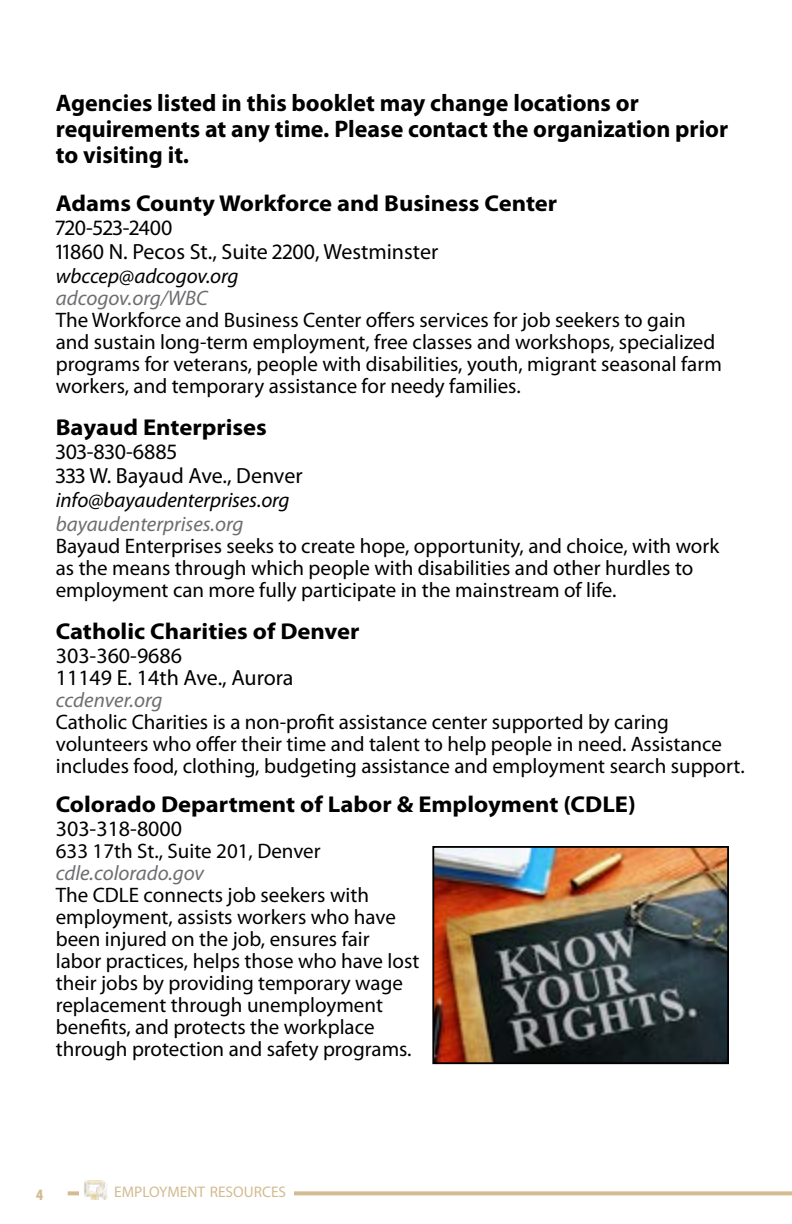
<style>
.page{position:relative;width:792px;height:1224px;background:#fff}
.page>*{position:absolute;margin:0;border:0;box-sizing:border-box;transform-origin:0 0}
.t1{font:700 24px/26px "Myriad Pro";color:#000}
.t2{font:700 23px "Myriad Pro";color:#000;scale:1.07 1}
.t3{font:22px/24px "Myriad Pro";color:#000}
.t4{font:21px/22px "Myriad Pro";color:#000}
.t5{font:italic 21px "Myriad Pro";color:#6d6e71}
.t6{font:italic 21px "Myriad Pro";letter-spacing:-.005em;color:#000}
.t7{font:900 condensed 16px "Myriad Pro";color:#d3bb92}
.t8{font:15.4px "Myriad Pro";color:#d3bb92}
</style>
<div class="page">
<svg style="left:68px;top:1191px;width:724px;height:4px;background:#d7c19c"></svg>
<div style="left:79px;top:1175px;width:215px;height:30px;background:#fff"></div>
<img style="left:84px;top:1180px;width:23px;height:19px">
<img style="left:435px;top:849px;width:291px;height:212px">
<div style="left:432px;top:846px;width:297px;height:218px;border:2px solid #000"></div>
<p class="t1" style="left:56px;top:90px;width:674px">Agencies listed in this booklet may change locations or requirements at any time. Please contact the organization prior to visiting it.</p>
<p class="t2" style="left:56px;top:191px;width:470px">Adams County Workforce and Business Center</p>
<p class="t3" style="left:56px;top:216px;width:384px">720-523-2400<br>11860 N. Pecos St., Suite 2200, Westminster</p>
<p class="t6" style="left:56px;top:265px;width:184px">wbccep@adcogov.org</p>
<p class="t5" style="left:56px;top:287px;width:153px">adcogov.org/WBC</p>
<p class="t4" style="left:56px;top:310px;width:668px">The Workforce and Business Center offers services for job seekers to gain and sustain long-term employment, free classes and workshops, specialized programs for veterans, people with disabilities, youth, migrant seasonal farm workers, and temporary assistance for needy families.</p>
<p class="t2" style="left:56px;top:414px;width:199px">Bayaud Enterprises</p>
<p class="t3" style="left:56px;top:440px;width:248px">303-830-6885<br>333 W. Bayaud Ave., Denver</p>
<p class="t6" style="left:56px;top:489px;width:235px">info@bayaudenterprises.org</p>
<p class="t5" style="left:56px;top:513px;width:189px">bayaudenterprises.org</p>
<p class="t4" style="left:56px;top:535px;width:665px">Bayaud Enterprises seeks to create hope, opportunity, and choice, with work as the means through which people with disabilities and other hurdles to employment can more fully participate in the mainstream of life.</p>
<p class="t2" style="left:56px;top:618px;width:285px">Catholic Charities of Denver</p>
<p class="t3" style="left:56px;top:645px;width:239px;line-height:22px">303-360-9686<br>11149 E. 14th Ave., Aurora</p>
<p class="t5" style="left:56px;top:689px;width:108px">ccdenver.org</p>
<p class="t4" style="left:56px;top:711px;width:690px">Catholic Charities is a non-profit assistance center supported by caring volunteers who offer their time and talent to help people in need. Assistance includes food, clothing, budgeting assistance and employment search support.</p>
<p class="t2" style="left:56px;top:791px;width:544px">Colorado Department of Labor &amp; Employment (CDLE)</p>
<p class="t3" style="left:56px;top:817px;width:128px">303-318-8000</p>
<p class="t4" style="left:56px;top:840px;width:266px">633 17th St., Suite 201, Denver</p>
<p class="t5" style="left:56px;top:862px;width:150px">cdle.colorado.gov</p>
<p class="t4" style="left:56px;top:884px;width:365px">The CDLE connects job seekers with employment, assists workers who have been injured on the job, ensures fair labor practices, helps those who have lost their jobs by providing temporary wage replacement through unemployment benefits, and protects the workplace through protection and safety programs.</p>
<p class="t7" style="left:36px;top:1186px;width:9px">4</p>
<p class="t8" style="left:114px;top:1184px;width:173px">EMPLOYMENT RESOURCES</p>
</div>
